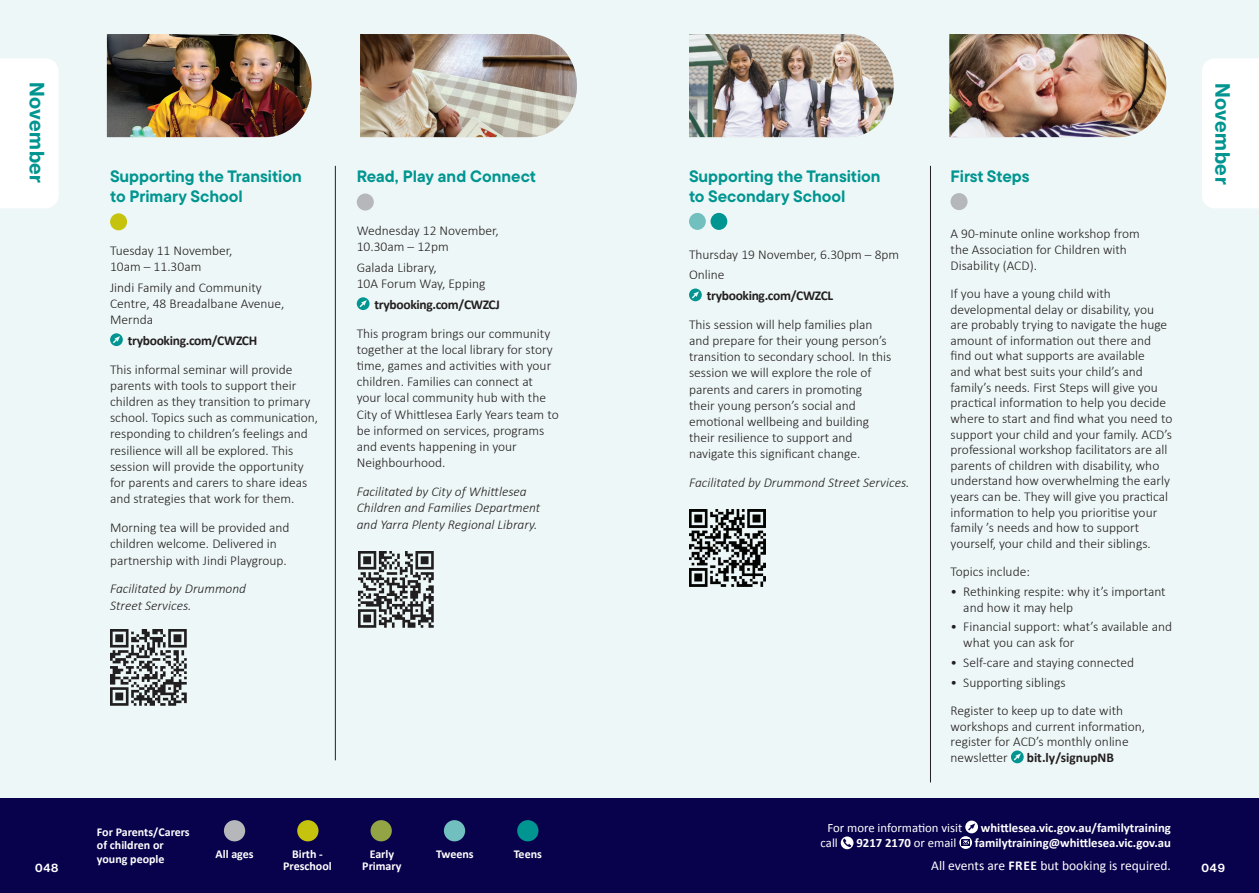
<style>
.page{position:relative;width:1259px;height:893px;background:#fff}
.page>*{position:absolute;margin:0;border:0;box-sizing:border-box;transform-origin:0 0}
.t1{font:19.5px "N Haas Grotesk TX Pro 75 Bd";letter-spacing:.03em;color:#009590}
.t2{font:700 16.5px/19.8px "TT Commons Pro";color:#009590}
.t3{font:300 13.5px/16.2px "Calibri";color:#231f20}
.t4{font:italic 300 13.5px/16.2px "Calibri";color:#231f20}
.t5{font:700 13.5px "Calibri";letter-spacing:-.025em;color:#231f20}
.t6{font:13.5px "Calibri";color:#fff}
.t7{font:700 13.5px "Calibri";color:#231f20}
.t8{font:700 12.75px "Calibri";color:#fff}
.t9{font:12.75px "Calibri";color:#fff}
.t10{font:700 12px/13.5px "Calibri";color:#fff;text-align:center}
.t11{font:12px "N Haas Grotesk DS Pro 65 Md";letter-spacing:.06em;color:#fff}
.s1{font-weight:400}
.s2{font-weight:700}
</style>
<div class="page">
<div style="left:0;top:798px;width:1259px;height:95px;background:#08014c"></div>
<div style="left:224px;top:820px;width:21px;height:21px;background:#b6b7bb;border-radius:50%"></div>
<div style="left:297px;top:820px;width:21px;height:21px;background:#c6c30e;border-radius:50%"></div>
<div style="left:370px;top:820px;width:22px;height:21px;background:#93a445;border-radius:50%"></div>
<div style="left:444px;top:820px;width:21px;height:21px;background:#71bfbe;border-radius:50%"></div>
<div style="left:517px;top:820px;width:21px;height:21px;background:#009590;border-radius:50%"></div>
<svg style="left:965px;top:821px;width:13px;height:12px"></svg>
<svg style="left:840px;top:836px;width:13px;height:13px"></svg>
<svg style="left:959px;top:836px;width:13px;height:13px"></svg>
<svg style="left:961px;top:839px;width:9px;height:7px"></svg>
<div style="left:0;top:0;width:1259px;height:798px;background:#eef7f7"></div>
<div style="left:0;top:59px;width:58px;height:149px;background:#fff"></div>
<div style="left:110px;top:213px;width:17px;height:17px;background:#c6c30e;border-radius:50%"></div>
<svg style="left:110px;top:333px;width:13px;height:13px"></svg>
<div style="left:357px;top:194px;width:17px;height:17px;background:#b6b7bb;border-radius:50%"></div>
<svg style="left:357px;top:297px;width:12px;height:13px"></svg>
<div style="left:689px;top:213px;width:17px;height:17px;background:#71bfbe;border-radius:50%"></div>
<div style="left:710px;top:213px;width:17px;height:17px;background:#009590;border-radius:50%"></div>
<svg style="left:689px;top:288px;width:13px;height:13px"></svg>
<div style="left:950px;top:193px;width:17px;height:17px;background:#b6b7bb;border-radius:50%"></div>
<svg style="left:1011px;top:750px;width:12px;height:13px"></svg>
<img style="left:107px;top:34px;width:204px;height:103px">
<img style="left:360px;top:34px;width:217px;height:103px">
<img style="left:689px;top:34px;width:204px;height:103px">
<img style="left:949px;top:34px;width:217px;height:103px">
<div style="left:1202px;top:59px;width:57px;height:149px;background:#fff"></div>
<hr style="left:335px;top:166px;width:1px;height:594px;background:#231f20">
<hr style="left:930px;top:166px;width:1px;height:616px;background:#231f20">
<img style="left:689px;top:510px;width:76px;height:77px">
<img style="left:358px;top:552px;width:76px;height:75px">
<img style="left:111px;top:629px;width:75px;height:76px">
<h1 class="t1" style="left:49px;top:82px;width:103px;rotate:90deg">November</h1>
<p class="t2" style="left:110px;top:166px;width:193px">Supporting the Transition to Primary School</p>
<p class="t3" style="left:110px;top:242px;width:124px">Tuesday 11 November,<br>10am – 11.30am</p>
<p class="t3" style="left:110px;top:279px;width:176px">Jindi Family and Community<br>Centre, 48 Breadalbane Avenue,<br>Mernda</p>
<p class="t5" style="left:128px;top:331px;width:131px">trybooking.com/CWZCH</p>
<p class="t3" style="left:110px;top:361px;width:209px">This informal seminar will provide parents with tools to support their children as they transition to primary school. Topics such as communication, responding to children’s feelings and resilience will all be explored. This session will provide the opportunity for parents and carers to share ideas and strategies that work for them.</p>
<p class="t3" style="left:110px;top:519px;width:181px">Morning tea will be provided and children welcome. Delivered in partnership with Jindi Playgroup.</p>
<p class="t4" style="left:110px;top:581px;width:138px">Facilitated by Drummond<br>Street Services.</p>
<p class="t2" style="left:357px;top:166px;width:181px">Read, Play and Connect</p>
<p class="t3" style="left:357px;top:223px;width:143px">Wednesday 12 November,<br>10.30am – 12pm</p>
<p class="t3" style="left:357px;top:259px;width:130px">Galada Library,<br>10A Forum Way, Epping</p>
<p class="t5" style="left:375px;top:295px;width:127px">trybooking.com/CWZCJ</p>
<p class="t3" style="left:357px;top:325px;width:203px">This program brings our community together at the local library for story time, games and activities with your children. Families can connect at your local community hub with the<br>City of Whittlesea Early Years team to be informed on services, programs and events happening in your<br>Neighbourhood.</p>
<p class="t4" style="left:357px;top:483px;width:185px">Facilitated by City of Whittlesea<br>Children and Families Department and Yarra Plenty Regional Library.</p>
<p class="t2" style="left:689px;top:166px;width:193px">Supporting the Transition to Secondary School</p>
<p class="t3" style="left:689px;top:244px;width:212px;line-height:20.4px">Thursday 19 November, 6.30pm – 8pm<br>Online</p>
<p class="t5" style="left:707px;top:286px;width:128px">trybooking.com/CWZCL</p>
<p class="t3" style="left:689px;top:316px;width:204px">This session will help families plan and prepare for their young person’s transition to secondary school. In this session we will explore the role of parents and carers in promoting their young person’s social and emotional wellbeing and building their resilience to support and navigate this significant change.</p>
<p class="t4" style="left:689px;top:475px;width:222px">Facilitated by Drummond Street Services.</p>
<p class="t2" style="left:950px;top:166px;width:81px">First Steps</p>
<p class="t3" style="left:950px;top:226px;width:191px;line-height:15.6px">A 90-minute online workshop from the Association for Children with<br>Disability (ACD).</p>
<p class="t3" style="left:950px;top:286px;width:223px;line-height:15.6px">If you have a young child with developmental delay or disability, you are probably trying to navigate the huge amount of information out there and find out what supports are available<br>and what best suits your child’s and family’s needs. First Steps will give you practical information to help you decide where to start and find what you need to support your child and your family. ACD’s professional workshop facilitators are all parents of children with disability, who understand how overwhelming the early years can be. They will give you practical information to help you prioritise your family ’s needs and how to support yourself, your child and their siblings.</p>
<p class="t3" style="left:950px;top:563px;width:81px">Topics include:</p>
<p class="t3" style="left:963px;top:584px;width:204px;line-height:15.6px;text-indent:-13px">• Rethinking respite: why it’s important and how it may help</p>
<p class="t3" style="left:963px;top:619px;width:210px;line-height:15.6px;text-indent:-13px">• Financial support: what’s available and what you can ask for</p>
<p class="t3" style="left:950px;top:654px;width:185px">• Self-care and staying connected</p>
<p class="t3" style="left:950px;top:668px;width:174px;line-height:28.3px">• Supporting siblings<br>Register to keep up to date with</p>
<p class="t3" style="left:950px;top:718px;width:196px;line-height:15.6px">workshops and current information, register for ACD’s monthly online newsletter</p>
<p class="t7" style="left:1026px;top:748px;width:89px">bit.ly/signupNB</p>
<h1 class="t1" style="left:1235px;top:83px;width:103px;rotate:90deg">November</h1>
<p class="t9" style="left:827px;top:819px;width:136px">For more information visit</p>
<p class="t8" style="left:981px;top:819px;width:191px">whittlesea.vic.gov.au/familytraining</p>
<p class="t9" style="left:820px;top:834px;width:19px">call</p>
<p class="t8" style="left:856px;top:834px;width:101px">9217 2170 <span class="s1">or email</span></p>
<p class="t8" style="left:975px;top:834px;width:197px">familytraining@whittlesea.vic.gov.au</p>
<p class="t6" style="left:931px;top:856px;width:241px">All events are <span class="s2">FREE</span> but booking is required.</p>
<p class="t10" style="left:97px;top:825px;width:94px;text-align:left">For Parents/Carers of children or young people</p>
<p class="t10" style="left:215px;top:847px;width:40px">All ages</p>
<p class="t10" style="left:283px;top:848px;width:50px;line-height:12px">Birth -<br>Preschool</p>
<p class="t10" style="left:362px;top:848px;width:41px;line-height:12px">Early<br>Primary</p>
<p class="t10" style="left:436px;top:847px;width:39px">Tweens</p>
<p class="t10" style="left:514px;top:847px;width:30px">Teens</p>
<p class="t11" style="left:35px;top:860px;width:25px">048</p>
<p class="t11" style="left:1201px;top:860px;width:25px">049</p>
</div>
